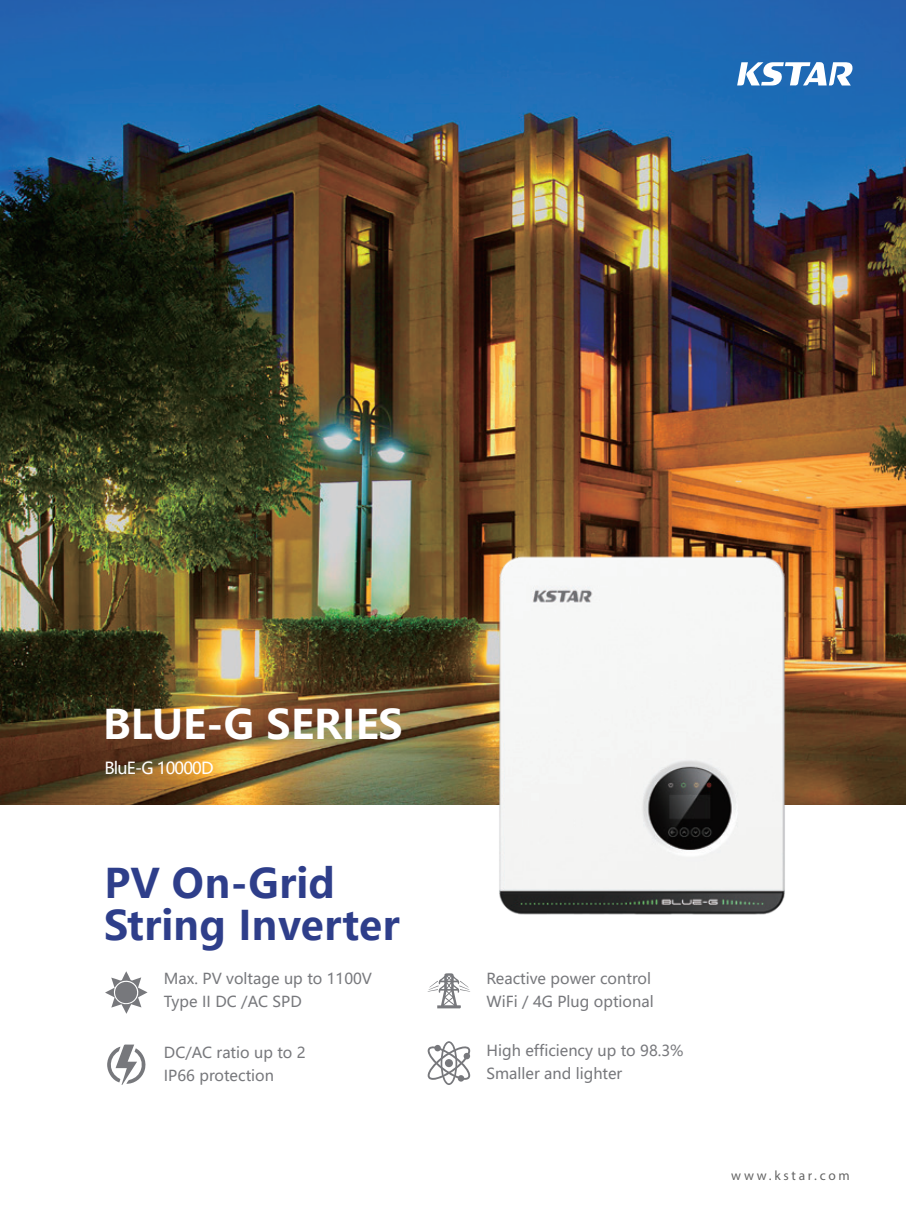
<style>
.page{position:relative;width:906px;height:1212px;background:#fff}
.page>*{position:absolute;margin:0;border:0;box-sizing:border-box;transform-origin:0 0}
.t1{font:700 40.35px/42px "Microsoft Ya Hei UI";color:#2e3e8a}
.t2{font:700 40.35px "Microsoft Ya Hei UI";color:#fff}
.t3{font:16.5px "Microsoft Ya Hei UI";letter-spacing:-.05em;color:#fff}
.t4{font:15px/22.5px "Microsoft Ya Hei UI";color:#77787c}
.t5{font:13.5px "Myriad Pro";letter-spacing:.2em;color:#000}
</style>
<div class="page">
<img style="left:0;top:0;width:906px;height:804px">
<svg style="left:428px;top:1041px;width:42px;height:44px"></svg>
<div style="left:463px;top:1053px;width:7px;height:6px;background:#77787c;border-radius:50%"></div>
<div style="left:445px;top:1059px;width:8px;height:8px;background:#77787c;border-radius:50%"></div>
<svg style="left:428px;top:973px;width:42px;height:35px"></svg>
<svg style="left:105px;top:971px;width:43px;height:43px"></svg>
<div style="left:115px;top:982px;width:22px;height:21px;background:#77787c;border-radius:50%"></div>
<svg style="left:107px;top:1044px;width:39px;height:41px"></svg>
<img style="left:453px;top:525px;width:378px;height:461px">
<svg style="left:737px;top:62px;width:115px;height:24px"></svg>
<h1 class="t2" style="left:103px;top:696px;width:301px">BLUE-G SERIES</h1>
<p class="t3" style="left:104px;top:757px;width:111px">BluE-G 10000D</p>
<h1 class="t1" style="left:104px;top:860px;width:297px">PV On-Grid<br>String Inverter</h1>
<p class="t4" style="left:164px;top:967px;width:210px">Max. PV voltage up to 1100V<br>Type II DC /AC SPD</p>
<p class="t4" style="left:164px;top:1041px;width:143px">DC/AC ratio up to 2<br>IP66 protection</p>
<p class="t4" style="left:486px;top:967px;width:169px">Reactive power control<br>WiFi / 4G Plug optional</p>
<p class="t4" style="left:486px;top:1039px;width:198px">High efficiency up to 98.3%<br>Smaller and lighter</p>
<p class="t5" style="left:731px;top:1167px;width:120px">www.kstar.com</p>
</div>
